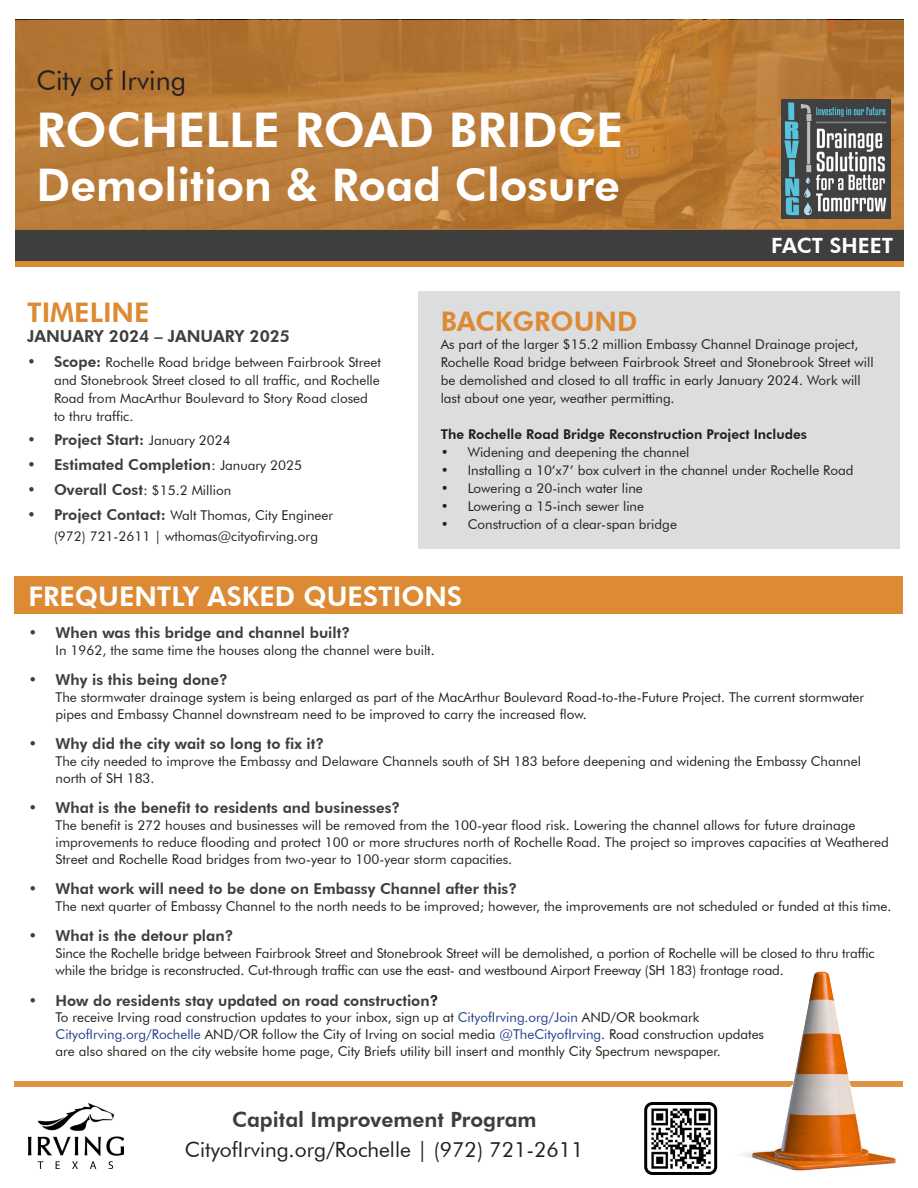
<style>
.page{position:relative;width:918px;height:1188px;background:#fff}
.page>*{position:absolute;margin:0;border:0;box-sizing:border-box;transform-origin:0 0}
.t1{font:800 47.85px "Futura BT";color:#fff}
.t2{font:800 45px "Futura BT";color:#fff}
.t3{font:800 27px "Futura BT";color:#fff}
.t4{font:800 27px "Futura BT";color:#dc8a33}
.t5{font:27px "Futura BT";color:#231f20}
.t6{font:21px "Futura BT";color:#231f20}
.t7{font:800 21px "Futura BT";color:#3e3e3f}
.t8{font:800 21px "Futura BT";color:#fff}
.t9{font:800 16.5px "Futura BT";color:#3e3e3f}
.t10{font:800 15px "Futura BT";color:#3e3e3f}
.t11{font:13.5px/16.8px "Futura BT";color:#231f20}
.t12{font:800 13.5px "Futura BT";color:#231f20}
.s1{font-weight:800;font-size:15px;color:#3e3e3f}
.s2{font-weight:400;font-size:13.5px;color:#231f20}
.s3{font-weight:400}
.s4{color:#231f20}
.s5{color:#253f8e}
</style>
<div class="page">
<div style="left:15px;top:576px;width:888px;height:38px;background:#dc8a33"></div>
<div style="left:418px;top:291px;width:482px;height:258px;background:#dcdddf"></div>
<div style="left:15px;top:230px;width:888px;height:32px;background:#3e3e3f"></div>
<svg style="left:15px;top:20px;width:888px;height:210px;background:#b97a36"></svg>
<div style="left:15px;top:262px;width:888px;height:5px;background:#dc8a33"></div>
<img style="left:29px;top:1103px;width:95px;height:66px">
<div style="left:15px;top:1081px;width:888px;height:5px;background:#df9445"></div>
<img style="left:732px;top:971px;width:171px;height:200px">
<img style="left:782px;top:99px;width:109px;height:119px">
<img style="left:651px;top:1108px;width:60px;height:61px">
<div style="left:644px;top:1102px;width:73px;height:73px;border:3px solid #000;border-radius:7px"></div>
<p class="t5" style="left:37px;top:64px;width:151px">City of Irving</p>
<p class="t1" style="left:37px;top:101px;width:588px">ROCHELLE ROAD BRIDGE</p>
<p class="t2" style="left:37px;top:158px;width:585px">Demolition &amp; Road Closure</p>
<p class="t8" style="left:771px;top:233px;width:123px">FACT SHEET</p>
<p class="t4" style="left:27px;top:296px;width:124px">TIMELINE</p>
<p class="t9" style="left:27px;top:326px;width:264px">JANUARY 2024 – JANUARY 2025</p>
<p class="t11" style="left:54px;top:353px;width:328px;line-height:18px;text-indent:-27px"><span class="s1">• Scope:</span> Rochelle Road bridge between Fairbrook Street and Stonebrook Street closed to all traffic, and Rochelle Road from MacArthur Boulevard to Story Road closed to thru traffic.</p>
<p class="t10" style="left:27px;top:431px;width:205px">• Project Start: <span class="s2">January 2024</span></p>
<p class="t10" style="left:27px;top:456px;width:276px">• Estimated Completion<span class="s3">:</span> <span class="s2">January 2025</span></p>
<p class="t10" style="left:27px;top:480px;width:206px">• Overall Cost<span class="s3">:</span> <span class="s2">$15.2 Million</span></p>
<p class="t11" style="left:54px;top:504px;width:281px;line-height:21.6px;text-indent:-27px"><span class="s1">• Project Contact:</span> Walt Thomas, City Engineer (972) 721-2611 | wthomas@cityofirving.org</p>
<p class="t4" style="left:441px;top:305px;width:198px">BACKGROUND</p>
<p class="t11" style="left:441px;top:335px;width:435px;line-height:18px">As part of the larger $15.2 million Embassy Channel Drainage project, Rochelle Road bridge between Fairbrook Street and Stonebrook Street will be demolished and closed to all traffic in early January 2024. Work will last about one year, weather permitting.</p>
<p class="t12" style="left:441px;top:426px;width:368px">The Rochelle Road Bridge Reconstruction Project Includes</p>
<p class="t11" style="left:441px;top:444px;width:250px">• Widening and deepening the channel</p>
<p class="t11" style="left:441px;top:462px;width:414px">• Installing a 10’x7’ box culvert in the channel under Rochelle Road</p>
<p class="t11" style="left:441px;top:480px;width:204px">• Lowering a 20-inch water line</p>
<p class="t11" style="left:441px;top:498px;width:205px">• Lowering a 15-inch sewer line</p>
<p class="t11" style="left:441px;top:516px;width:238px">• Construction of a clear-span bridge</p>
<p class="t3" style="left:29px;top:580px;width:435px">FREQUENTLY ASKED QUESTIONS</p>
<p class="t10" style="left:29px;top:623px;width:323px">• When was this bridge and channel built?</p>
<p class="t11" style="left:56px;top:641px;width:381px">In 1962, the same time the houses along the channel were built.</p>
<p class="t10" style="left:29px;top:670px;width:201px">• Why is this being done?</p>
<p class="t11" style="left:56px;top:689px;width:810px">The stormwater drainage system is being enlarged as part of the MacArthur Boulevard Road-to-the-Future Project. The current stormwater pipes and Embassy Channel downstream need to be improved to carry the increased flow.</p>
<p class="t10" style="left:29px;top:735px;width:297px">• Why did the city wait so long to fix it?</p>
<p class="t11" style="left:56px;top:753px;width:807px">The city needed to improve the Embassy and Delaware Channels south of SH 183 before deepening and widening the Embassy Channel north of SH 183.</p>
<p class="t10" style="left:29px;top:799px;width:373px">• What is the benefit to residents and businesses?</p>
<p class="t11" style="left:56px;top:817px;width:835px">The benefit is 272 houses and businesses will be removed from the 100-year flood risk. Lowering the channel allows for future drainage improvements to reduce flooding and protect 100 or more structures north of Rochelle Road. The project so improves capacities at Weathered<br>Street and Rochelle Road bridges from two-year to 100-year storm capacities.</p>
<p class="t10" style="left:29px;top:880px;width:490px">• What work will need to be done on Embassy Channel after this?</p>
<p class="t11" style="left:56px;top:898px;width:837px">The next quarter of Embassy Channel to the north needs to be improved; however, the improvements are not scheduled or funded at this time.</p>
<p class="t10" style="left:29px;top:927px;width:206px">• What is the detour plan?</p>
<p class="t11" style="left:56px;top:945px;width:820px">Since the Rochelle bridge between Fairbrook Street and Stonebrook Street will be demolished, a portion of Rochelle will be closed to thru traffic while the bridge is reconstructed. Cut-through traffic can use the east- and westbound Airport Freeway (SH 183) frontage road.</p>
<p class="t10" style="left:29px;top:991px;width:411px">• How do residents stay updated on road construction<span class="s4">?</span></p>
<p class="t11" style="left:56px;top:1009px;width:710px">To receive Irving road construction updates to your inbox, sign up at <span class="s5">CityofIrving.org/Join</span> AND/OR bookmark<br><span class="s5">CityofIrving.org/Rochelle</span> AND/OR follow the City of Irving on social media <span class="s5">@TheCityofIrving</span>. Road construction updates are also shared on the city website home page, City Briefs utility bill insert and monthly City Spectrum newspaper.</p>
<p class="t7" style="left:232px;top:1107px;width:306px">Capital Improvement Program</p>
<p class="t6" style="left:185px;top:1137px;width:400px">CityofIrving.org/Rochelle | (972) 721-2611</p>
</div>
